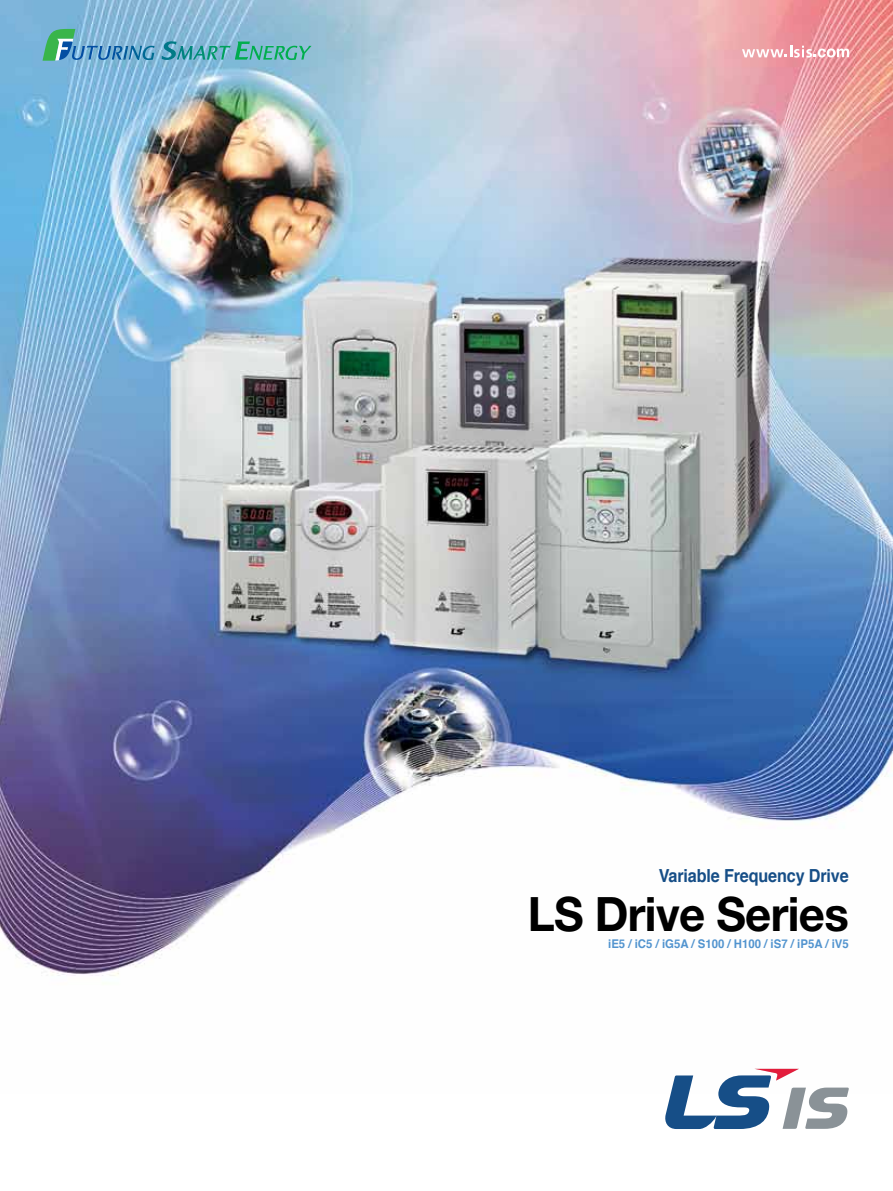
<style>
.page{position:relative;width:893px;height:1191px;background:#fff}
.page>*{position:absolute;margin:0;border:0;box-sizing:border-box;transform-origin:0 0}
.t1{font:700 47.4px "Helvetica Neue";letter-spacing:-.015em;color:#000;scale:.96 1}
.t2{font:700 18px "Helvetica";letter-spacing:-.01em;color:#164e87;scale:.9 1}
.t3{font:700 12px "Helvetica";color:#5294cf;scale:.95 1}
</style>
<div class="page">
<img style="left:0;top:0;width:893px;height:976px">
<svg style="left:665px;top:1068px;width:184px;height:61px"></svg>
<svg style="left:742px;top:45px;width:107px;height:13px"></svg>
<svg style="left:43px;top:29px;width:32px;height:32px"></svg>
<img style="left:162px;top:41px;width:14px;height:19px">
<img style="left:73px;top:46px;width:82px;height:14px">
<img style="left:250px;top:46px;width:47px;height:14px">
<img style="left:299px;top:46px;width:13px;height:14px">
<img style="left:59px;top:42px;width:14px;height:18px">
<img style="left:207px;top:46px;width:24px;height:14px">
<img style="left:235px;top:42px;width:15px;height:18px">
<img style="left:177px;top:46px;width:28px;height:14px">
<h2 class="t2" style="left:659px;top:860px;width:212px">Variable Frequency Drive</h2>
<h1 class="t1" style="left:528px;top:884px;width:336px">LS Drive Series</h1>
<p class="t3" style="left:608px;top:934px;width:255px">iE5 / iC5 / iG5A / S100 / H100 / iS7 / iP5A / iV5</p>
</div>
